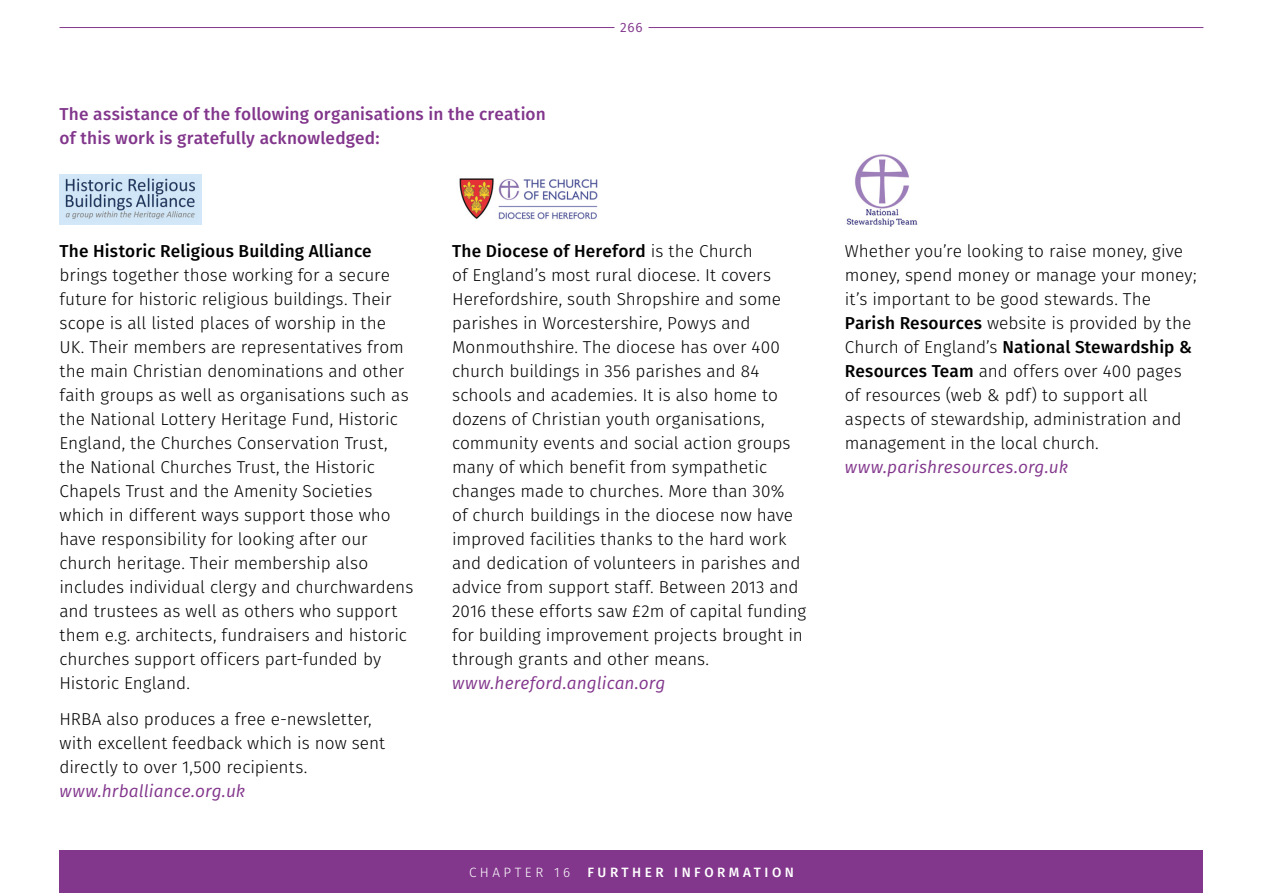
<style>
.page{position:relative;width:1263px;height:893px;background:#fff}
.page>*{position:absolute;margin:0;border:0;box-sizing:border-box;transform-origin:0 0}
.t1{font:300 17.25px/24px "Fira Sans";color:#000}
.t2{font:500 17.25px/24px "Fira Sans";letter-spacing:.01em;color:#82368c}
.t3{font:italic 17.25px "Fira Sans";letter-spacing:.005em;color:#82368c}
.t4{font:500 17.25px "Fira Sans";letter-spacing:.005em;color:#000}
.t5{font:500 13.5px "Fira Sans";letter-spacing:.26em;color:#fff}
.t6{font:300 13.5px "Fira Sans";letter-spacing:.26em;color:#fff}
.t7{font:13.5px "Fira Sans";color:#82368c}
.s1{font-weight:500}
</style>
<div class="page">
<img style="left:459px;top:178px;width:139px;height:42px">
<img style="left:60px;top:174px;width:142px;height:51px">
<img style="left:846px;top:154px;width:72px;height:73px">
<hr style="left:60px;top:27px;width:554px;height:1px;background:#82368c">
<hr style="left:648px;top:27px;width:555px;height:1px;background:#82368c">
<div style="left:60px;top:850px;width:1143px;height:43px;background:#82368c"></div>
<p class="t2" style="left:60px;top:101px;width:488px">The assistance of the following organisations in the creation of this work is gratefully acknowledged:</p>
<p class="t7" style="left:620px;top:17px;width:24px">266</p>
<p class="t4" style="left:60px;top:237px;width:314px">The Historic Religious Building Alliance</p>
<p class="t1" style="left:60px;top:263px;width:355px">brings together those working for a secure future for historic religious buildings. Their scope is all listed places of worship in the UK. Their members are representatives from the main Christian denominations and other faith groups as well as organisations such as the National Lottery Heritage Fund, Historic England, the Churches Conservation Trust, the National Churches Trust, the Historic Chapels Trust and the Amenity Societies which in different ways support those who have responsibility for looking after our church heritage. Their membership also includes individual clergy and churchwardens and trustees as well as others who support them e.g. architects, fundraisers and historic churches support officers part-funded by Historic England.</p>
<p class="t1" style="left:60px;top:707px;width:327px">HRBA also produces a free e-newsletter, with excellent feedback which is now sent directly to over 1,500 recipients.</p>
<p class="t3" style="left:60px;top:779px;width:187px">www.hrballiance.org.uk</p>
<p class="t1" style="left:452px;top:239px;width:355px"><span class="s1">The Diocese of Hereford</span> is the Church<br>of England’s most rural diocese. It covers Herefordshire, south Shropshire and some parishes in Worcestershire, Powys and Monmouthshire. The diocese has over 400 church buildings in 356 parishes and 84 schools and academies. It is also home to dozens of Christian youth organisations, community events and social action groups many of which benefit from sympathetic changes made to churches. More than 30%<br>of church buildings in the diocese now have improved facilities thanks to the hard work and dedication of volunteers in parishes and advice from support staff. Between 2013 and 2016 these efforts saw £2m of capital funding for building improvement projects brought in through grants and other means.</p>
<p class="t3" style="left:452px;top:670px;width:215px">www.hereford.anglican.org</p>
<p class="t6" style="left:469px;top:862px;width:103px">CHAPTER 16</p>
<p class="t5" style="left:587px;top:861px;width:208px">FURTHER INFORMATION</p>
<p class="t1" style="left:845px;top:239px;width:353px">Whether you’re looking to raise money, give money, spend money or manage your money; it’s important to be good stewards. The <span class="s1">Parish Resources</span> website is provided by the Church of England’s <span class="s1">National Stewardship &amp; Resources Team</span> and offers over 400 pages of resources (web &amp; pdf) to support all aspects of stewardship, administration and management in the local church.</p>
<p class="t3" style="left:845px;top:454px;width:225px">www.parishresources.org.uk</p>
</div>
